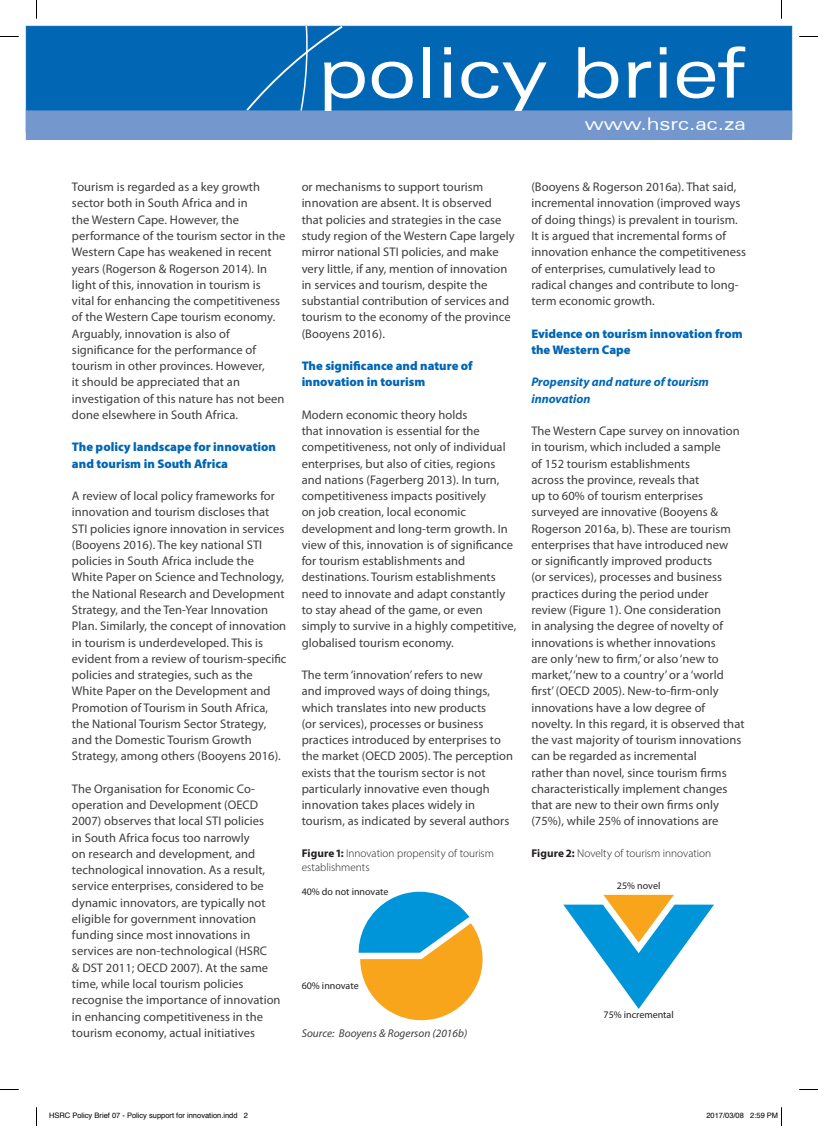
<style>
.page{position:relative;width:818px;height:1126px;background:#fff}
.page>*{position:absolute;margin:0;border:0;box-sizing:border-box;transform-origin:0 0}
.t1{font:expanded 70px "Zurich BT";color:#fff}
.t2{font:expanded 17.5px "Zurich BT";color:#fff}
.t3{font:12.5px/16.2px "Myriad Pro";letter-spacing:.005em;color:#3e3e3f}
.t4{font:900 12.5px/16.2px "Myriad Pro";color:#0166b3}
.t5{font:italic 700 12.5px/16.2px "Myriad Pro";color:#0166b3}
.t6{font:300 11.25px/14.4px "Myriad Pro";color:#231f20}
.t7{font:italic 11.25px "Myriad Pro";letter-spacing:.005em;color:#3e3e3f}
.t8{font:10px "Myriad Pro";color:#231f20}
.t9{font:7.5px "Helvetica";color:#000}
.s1{font-weight:700}
</style>
<div class="page">
<div style="left:26px;top:26px;width:765px;height:107px;background:#0166b3;border:1px solid #0166b3"></div>
<svg style="left:244px;top:26px;width:100px;height:84px"></svg>
<div style="left:26px;top:110px;width:765px;height:30px;background:#7498ce;border:1px solid #7498ce"></div>
<svg style="left:358px;top:891px;width:125px;height:130px"></svg>
<svg style="left:563px;top:894px;width:150px;height:114px"></svg>
<svg style="left:0;top:36px;width:19px;height:1px"></svg>
<svg style="left:799px;top:36px;width:18px;height:1px"></svg>
<svg style="left:0;top:1089px;width:19px;height:1px"></svg>
<svg style="left:799px;top:1089px;width:18px;height:1px"></svg>
<svg style="left:36px;top:0;width:1px;height:19px"></svg>
<svg style="left:36px;top:1107px;width:1px;height:18px"></svg>
<h1 class="t1" style="left:318px;top:32px;width:428px">policy brief</h1>
<h2 class="t2" style="left:584px;top:113px;width:163px">www.hsrc.ac.za</h2>
<p class="t3" style="left:72px;top:179px;width:215px">Tourism is regarded as a key growth sector both in South Africa and in<br>the Western Cape. However, the performance of the tourism sector in the Western Cape has weakened in recent years (Rogerson &amp; Rogerson 2014). In light of this, innovation in tourism is vital for enhancing the competitiveness of the Western Cape tourism economy.<br>Arguably, innovation is also of significance for the performance of tourism in other provinces. However,<br>it should be appreciated that an investigation of this nature has not been done elsewhere in South Africa.</p>
<p class="t4" style="left:72px;top:438px;width:205px">The policy landscape for innovation and tourism in South Africa</p>
<p class="t3" style="left:72px;top:487px;width:216px">A review of local policy frameworks for innovation and tourism discloses that STI policies ignore innovation in services (Booyens 2016). The key national STI policies in South Africa include the White Paper on Science and Technology, the National Research and Development Strategy, and the Ten-Year Innovation Plan. Similarly, the concept of innovation in tourism is underdeveloped. This is evident from a review of tourism-specific policies and strategies, such as the White Paper on the Development and Promotion of Tourism in South Africa, the National Tourism Sector Strategy, and the Domestic Tourism Growth Strategy, among others (Booyens 2016).</p>
<p class="t3" style="left:72px;top:780px;width:210px">The Organisation for Economic Co&shy;operation and Development (OECD 2007) observes that local STI policies<br>in South Africa focus too narrowly<br>on research and development, and technological innovation. As a result, service enterprises, considered to be dynamic innovators, are typically not eligible for government innovation funding since most innovations in services are non-technological (HSRC<br>&amp; DST 2011; OECD 2007). At the same time, while local tourism policies recognise the importance of innovation in enhancing competitiveness in the tourism economy, actual initiatives</p>
<p class="t3" style="left:301px;top:179px;width:214px">or mechanisms to support tourism innovation are absent. It is observed that policies and strategies in the case study region of the Western Cape largely mirror national STI policies, and make very little, if any, mention of innovation in services and tourism, despite the substantial contribution of services and tourism to the economy of the province (Booyens 2016).</p>
<p class="t4" style="left:301px;top:357px;width:172px">The significance and nature of innovation in tourism</p>
<p class="t3" style="left:301px;top:406px;width:216px">Modern economic theory holds<br>that innovation is essential for the competitiveness, not only of individual enterprises, but also of cities, regions and nations (Fagerberg 2013). In turn, competitiveness impacts positively<br>on job creation, local economic development and long-term growth. In view of this, innovation is of significance for tourism establishments and destinations. Tourism establishments need to innovate and adapt constantly to stay ahead of the game, or even simply to survive in a highly competitive, globalised tourism economy.</p>
<p class="t3" style="left:301px;top:666px;width:213px">The term ‘innovation’ refers to new<br>and improved ways of doing things, which translates into new products<br>(or services), processes or business practices introduced by enterprises to the market (OECD 2005). The perception exists that the tourism sector is not particularly innovative even though innovation takes places widely in tourism, as indicated by several authors</p>
<p class="t6" style="left:301px;top:845px;width:194px"><span class="s1">Figure 1:</span> Innovation propensity of tourism establishments</p>
<p class="t8" style="left:301px;top:885px;width:88px">40% do not innovate</p>
<p class="t8" style="left:301px;top:979px;width:58px">60% innovate</p>
<p class="t7" style="left:301px;top:1026px;width:167px">Source: Booyens &amp; Rogerson (2016b)</p>
<p class="t3" style="left:531px;top:179px;width:216px">(Booyens &amp; Rogerson 2016a). That said, incremental innovation (improved ways of doing things) is prevalent in tourism.<br>It is argued that incremental forms of innovation enhance the competitiveness of enterprises, cumulatively lead to radical changes and contribute to long&shy;term economic growth.</p>
<p class="t4" style="left:531px;top:325px;width:213px">Evidence on tourism innovation from the Western Cape</p>
<p class="t5" style="left:531px;top:373px;width:179px">Propensity and nature of tourism innovation</p>
<p class="t3" style="left:531px;top:422px;width:214px">The Western Cape survey on innovation in tourism, which included a sample<br>of 152 tourism establishments<br>across the province, reveals that<br>up to 60% of tourism enterprises surveyed are innovative (Booyens &amp; Rogerson 2016a, b). These are tourism enterprises that have introduced new<br>or significantly improved products<br>(or services), processes and business practices during the period under review (Figure 1). One consideration<br>in analysing the degree of novelty of innovations is whether innovations<br>are only ‘new to firm,’ or also ‘new to market,’‘new to a country’ or a ‘world first’ (OECD 2005). New-to-firm-only innovations have a low degree of novelty. In this regard, it is observed that the vast majority of tourism innovations can be regarded as incremental<br>rather than novel, since tourism firms characteristically implement changes that are new to their own firms only (75%), while 25% of innovations are</p>
<p class="t6" style="left:531px;top:845px;width:181px"><span class="s1">Figure 2:</span> Novelty of tourism innovation</p>
<p class="t8" style="left:616px;top:879px;width:45px">25% novel</p>
<p class="t8" style="left:603px;top:1008px;width:72px">75% incremental</p>
<p class="t9" style="left:49px;top:1109px;width:200px">HSRC Policy Brief 07 - Policy support for innovation.indd 2</p>
<p class="t9" style="left:706px;top:1109px;width:73px">2017/03/08 2:59 PM</p>
</div>
